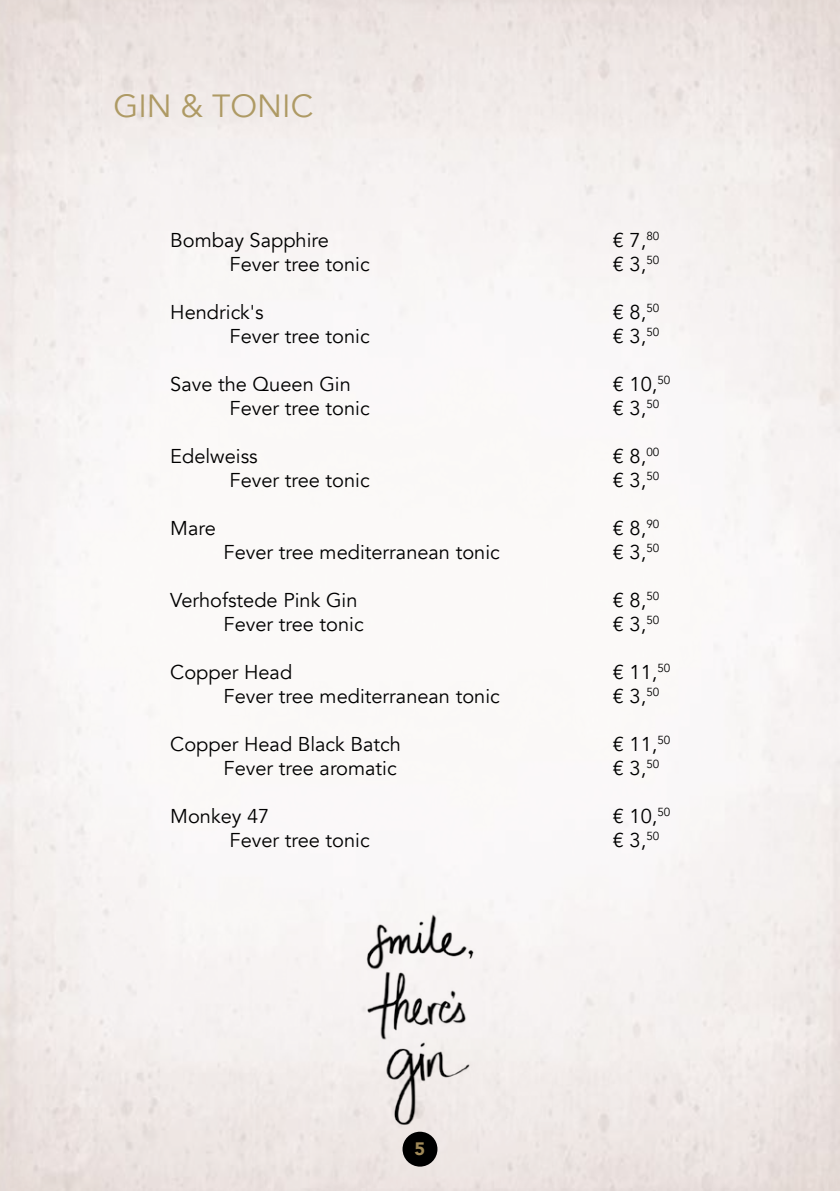
<style>
.page{position:relative;width:840px;height:1191px;background:#fff}
.page>*{position:absolute;margin:0;border:0;box-sizing:border-box;transform-origin:0 0}
.t1{font:32px "Avenir";color:#ae9a64}
.t2{font:20px "Avenir";color:#000}
.t3{font:900 18px "Avenir";color:#ae9a64}
</style>
<div class="page">
<img style="left:0;top:0;width:839px;height:1191px">
<img style="left:321px;top:882px;width:197px;height:262px">
<h1 class="t1" style="left:113px;top:87px;width:201px">GIN &amp; TONIC</h1>
<p class="t2" style="left:170px;top:228px;width:160px">Bombay Sapphire</p>
<p class="t2" style="left:612px;top:228px;width:48px">€ 7,<sup>80</sup></p>
<p class="t2" style="left:229px;top:252px;width:141px">Fever tree tonic</p>
<p class="t2" style="left:612px;top:252px;width:48px">€ 3,<sup>50</sup></p>
<p class="t2" style="left:170px;top:300px;width:95px">Hendrick's</p>
<p class="t2" style="left:612px;top:300px;width:48px">€ 8,<sup>50</sup></p>
<p class="t2" style="left:229px;top:324px;width:141px">Fever tree tonic</p>
<p class="t2" style="left:612px;top:324px;width:48px">€ 3,<sup>50</sup></p>
<p class="t2" style="left:170px;top:372px;width:182px">Save the Queen Gin</p>
<p class="t2" style="left:612px;top:372px;width:59px">€ 10,<sup>50</sup></p>
<p class="t2" style="left:229px;top:396px;width:141px">Fever tree tonic</p>
<p class="t2" style="left:612px;top:396px;width:48px">€ 3,<sup>50</sup></p>
<p class="t2" style="left:170px;top:444px;width:89px">Edelweiss</p>
<p class="t2" style="left:612px;top:444px;width:48px">€ 8,<sup>00</sup></p>
<p class="t2" style="left:229px;top:468px;width:141px">Fever tree tonic</p>
<p class="t2" style="left:612px;top:468px;width:48px">€ 3,<sup>50</sup></p>
<p class="t2" style="left:170px;top:516px;width:47px">Mare</p>
<p class="t2" style="left:612px;top:516px;width:48px">€ 8,<sup>90</sup></p>
<p class="t2" style="left:223px;top:540px;width:277px">Fever tree mediterranean tonic</p>
<p class="t2" style="left:612px;top:540px;width:48px">€ 3,<sup>50</sup></p>
<p class="t2" style="left:170px;top:588px;width:189px">Verhofstede Pink Gin</p>
<p class="t2" style="left:612px;top:588px;width:48px">€ 8,<sup>50</sup></p>
<p class="t2" style="left:223px;top:612px;width:141px">Fever tree tonic</p>
<p class="t2" style="left:612px;top:612px;width:48px">€ 3,<sup>50</sup></p>
<p class="t2" style="left:170px;top:660px;width:123px">Copper Head</p>
<p class="t2" style="left:612px;top:660px;width:59px">€ 11,<sup>50</sup></p>
<p class="t2" style="left:223px;top:684px;width:277px">Fever tree mediterranean tonic</p>
<p class="t2" style="left:612px;top:684px;width:48px">€ 3,<sup>50</sup></p>
<p class="t2" style="left:170px;top:732px;width:232px">Copper Head Black Batch</p>
<p class="t2" style="left:612px;top:732px;width:59px">€ 11,<sup>50</sup></p>
<p class="t2" style="left:223px;top:756px;width:174px">Fever tree aromatic</p>
<p class="t2" style="left:612px;top:756px;width:48px">€ 3,<sup>50</sup></p>
<p class="t2" style="left:170px;top:804px;width:100px">Monkey 47</p>
<p class="t2" style="left:612px;top:804px;width:59px">€ 10,<sup>50</sup></p>
<p class="t2" style="left:229px;top:828px;width:141px">Fever tree tonic</p>
<p class="t2" style="left:612px;top:828px;width:48px">€ 3,<sup>50</sup></p>
<p class="t3" style="left:414px;top:1133px;width:12px">5</p>
</div>
